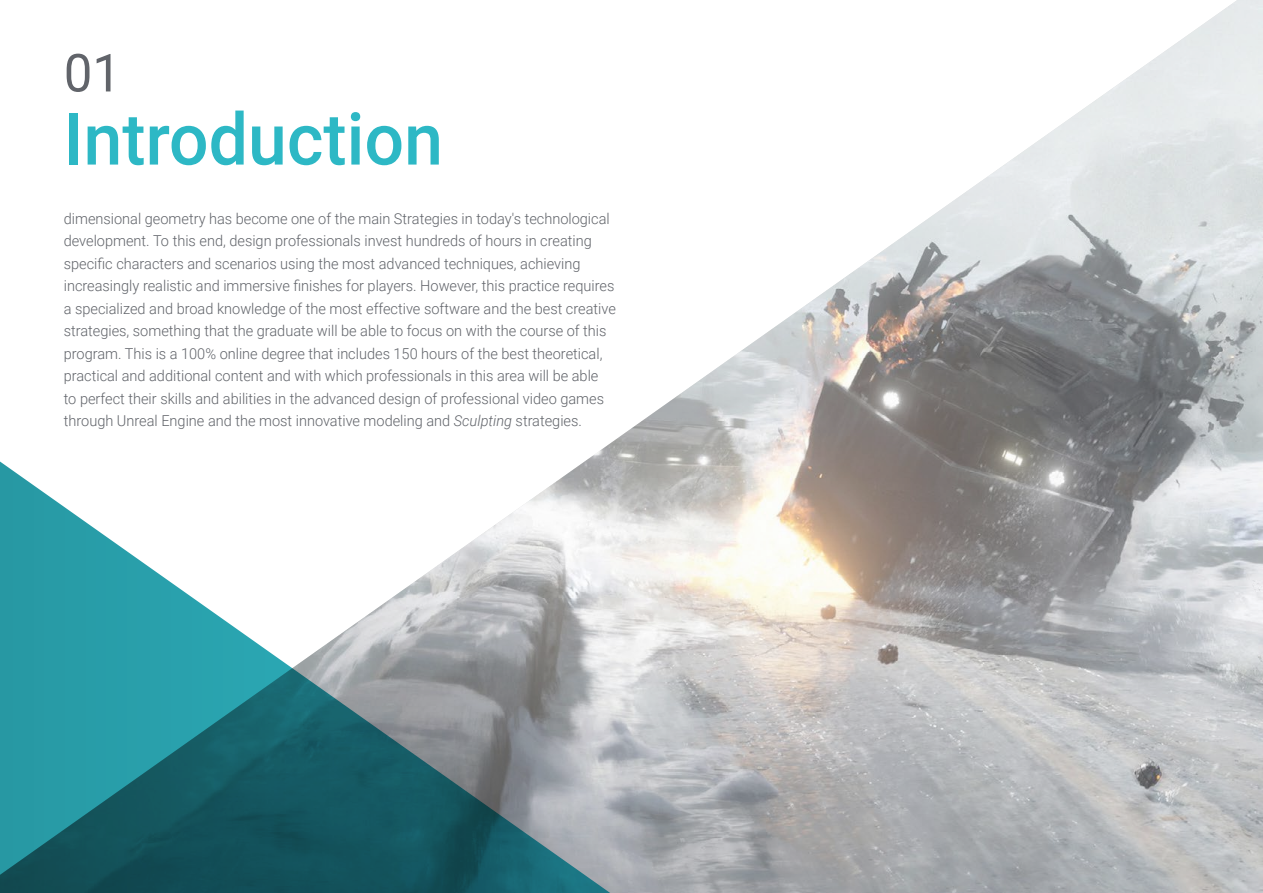
<style>
.page{position:relative;width:1263px;height:893px;background:#fff}
.page>*{position:absolute;margin:0;border:0;box-sizing:border-box;transform-origin:0 0}
.t1{font:500 72px "Roboto";color:#2db8c5}
.t2{font:52.5px "Roboto";color:#61646a}
.t3{font:300 15px/22.5px "Roboto";color:#61646a}
.s1{font-style:italic}
</style>
<div class="page">
<img style="left:607px;top:0;width:656px;height:893px">
<svg style="left:0;top:446px;width:640px;height:447px"></svg>
<h2 class="t2" style="left:64px;top:36px;width:59px">01</h2>
<h1 class="t1" style="left:64px;top:89px;width:381px">Introduction</h1>
<p class="t3" style="left:64px;top:207px;width:554px">dimensional geometry has become one of the main Strategies in today's technological development. To this end, design professionals invest hundreds of hours in creating specific characters and scenarios using the most advanced techniques, achieving increasingly realistic and immersive finishes for players. However, this practice requires a specialized and broad knowledge of the most effective software and the best creative strategies, something that the graduate will be able to focus on with the course of this program. This is a 100% online degree that includes 150 hours of the best theoretical, practical and additional content and with which professionals in this area will be able<br>to perfect their skills and abilities in the advanced design of professional video games through Unreal Engine and the most innovative modeling and <span class="s1">Sculpting</span> strategies.</p>
</div>
